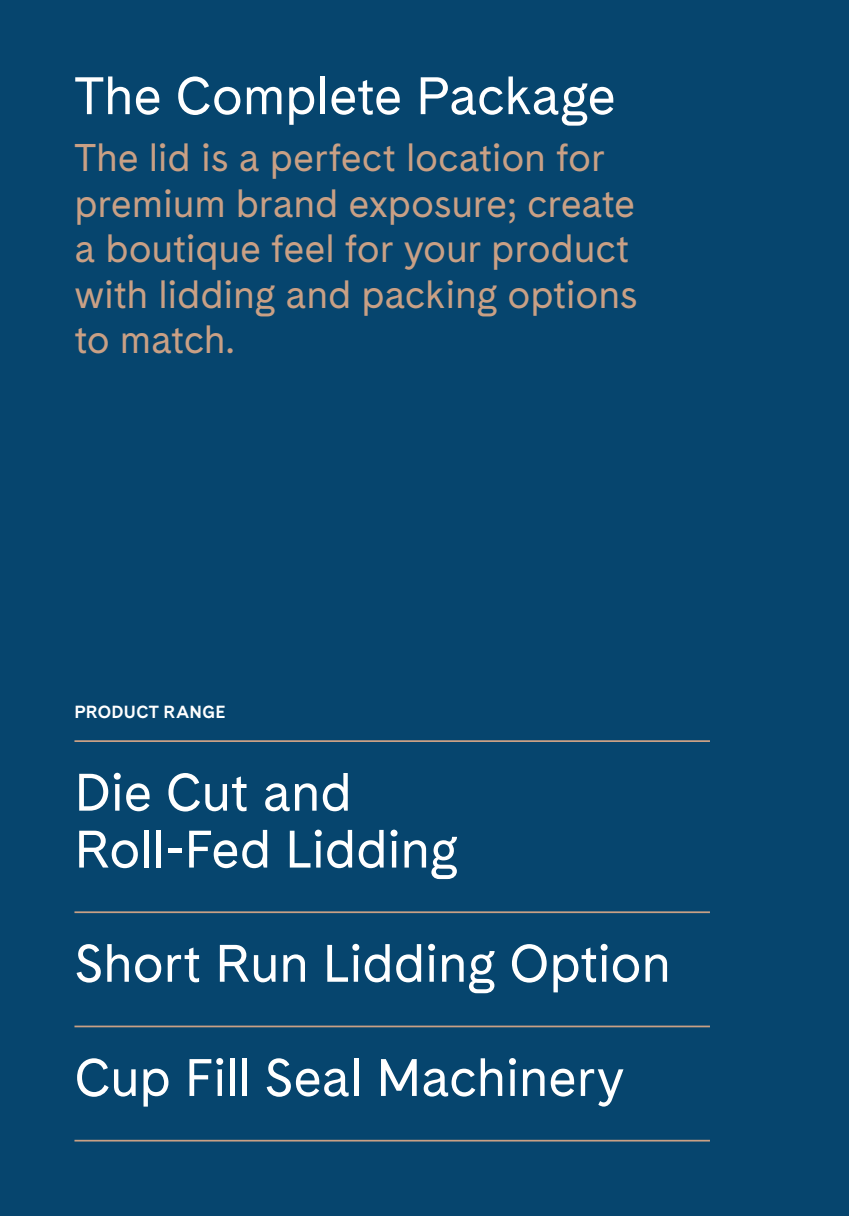
<style>
.page{position:relative;width:849px;height:1216px;background:#fff}
.page>*{position:absolute;margin:0;border:0;box-sizing:border-box;transform-origin:0 0}
.t1{font:52.5px/56.9px "Cadiz";letter-spacing:-.01em;color:#fff}
.t2{font:38.5px/45.5px "Cadiz";letter-spacing:-.005em;color:#c9a085}
.t3{font:700 17.5px "Cadiz";letter-spacing:.015em;color:#fff}
</style>
<div class="page">
<div style="left:0;top:0;width:848px;height:1215px;background:#06456e"></div>
<hr style="left:74px;top:740px;width:635px;height:2px;background:#c9a085">
<hr style="left:74px;top:911px;width:635px;height:2px;background:#c9a085">
<hr style="left:74px;top:1025px;width:635px;height:2px;background:#c9a085">
<hr style="left:74px;top:1139px;width:635px;height:2px;background:#c9a085">
<h1 class="t1" style="left:74px;top:70px;width:542px">The Complete Package</h1>
<p class="t2" style="left:74px;top:137px;width:564px">The lid is a perfect location for premium brand exposure; create a boutique feel for your product with lidding and packing options to match.</p>
<p class="t3" style="left:74px;top:701px;width:153px">PRODUCT RANGE</p>
<h1 class="t1" style="left:74px;top:767px;width:385px">Die Cut and<br>Roll-Fed Lidding</h1>
<h1 class="t1" style="left:74px;top:909px;width:598px;line-height:114.1px">Short Run Lidding Option<br>Cup Fill Seal Machinery</h1>
</div>
